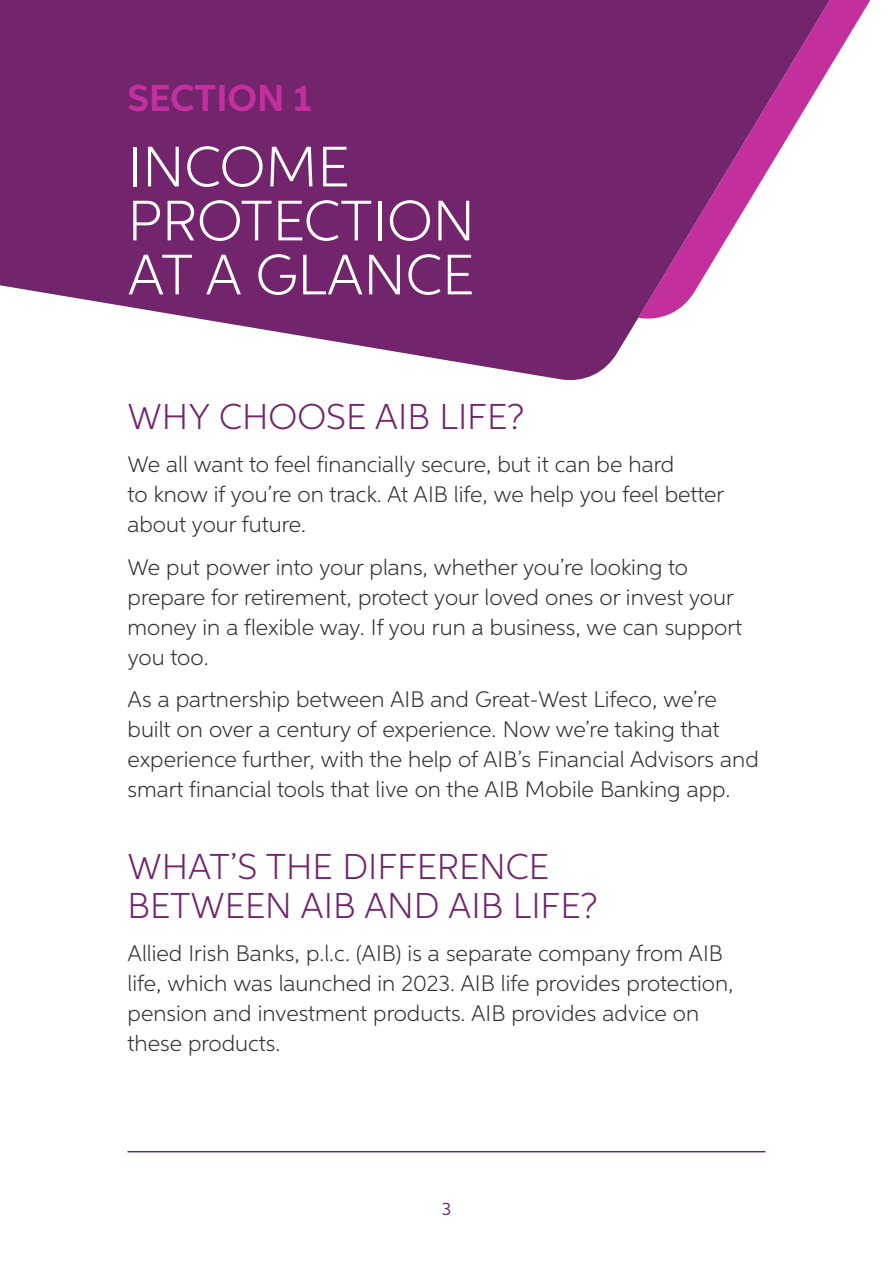
<style>
.page{position:relative;width:893px;height:1263px;background:#fff}
.page>*{position:absolute;margin:0;border:0;box-sizing:border-box;transform-origin:0 0}
.t1{font:300 57px/54px "Aspira";color:#fff}
.t2{font:700 37.5px "Aspira";color:#c42f9e}
.t3{font:300 36px/39px "Aspira";color:#72246c}
.t4{font:300 22.5px/30px "Aspira";color:#333}
.t5{font:18px "Aspira";color:#72246c}
</style>
<div class="page">
<hr style="left:128px;top:1151px;width:637px;height:1px;background:#72246c">
<svg style="left:0;top:0;width:871px;height:380px;fill:#72246c"></svg>
<h2 class="t2" style="left:128px;top:75px;width:186px">SECTION 1</h2>
<h1 class="t1" style="left:128px;top:138px;width:349px">INCOME<br>PROTECTION<br>AT A GLANCE</h1>
<h3 class="t3" style="left:128px;top:396px;width:398px">WHY CHOOSE AIB LIFE?</h3>
<p class="t4" style="left:128px;top:448px;width:598px">We all want to feel financially secure, but it can be hard<br>to know if you’re on track. At AIB life, we help you feel better about your future.</p>
<p class="t4" style="left:128px;top:551px;width:616px">We put power into your plans, whether you’re looking to prepare for retirement, protect your loved ones or invest your money in a flexible way. If you run a business, we can support you too.</p>
<p class="t4" style="left:128px;top:684px;width:633px">As a partnership between AIB and Great-West Lifeco, we’re built on over a century of experience. Now we’re taking that experience further, with the help of AIB’s Financial Advisors and smart financial tools that live on the AIB Mobile Banking app.</p>
<h3 class="t3" style="left:128px;top:846px;width:472px">WHAT’S THE DIFFERENCE<br>BETWEEN AIB AND AIB LIFE?</h3>
<p class="t4" style="left:128px;top:937px;width:607px">Allied Irish Banks, p.l.c. (AIB) is a separate company from AIB life, which was launched in 2023. AIB life provides protection, pension and investment products. AIB provides advice on these products.</p>
<p class="t5" style="left:442px;top:1198px;width:11px">3</p>
</div>
